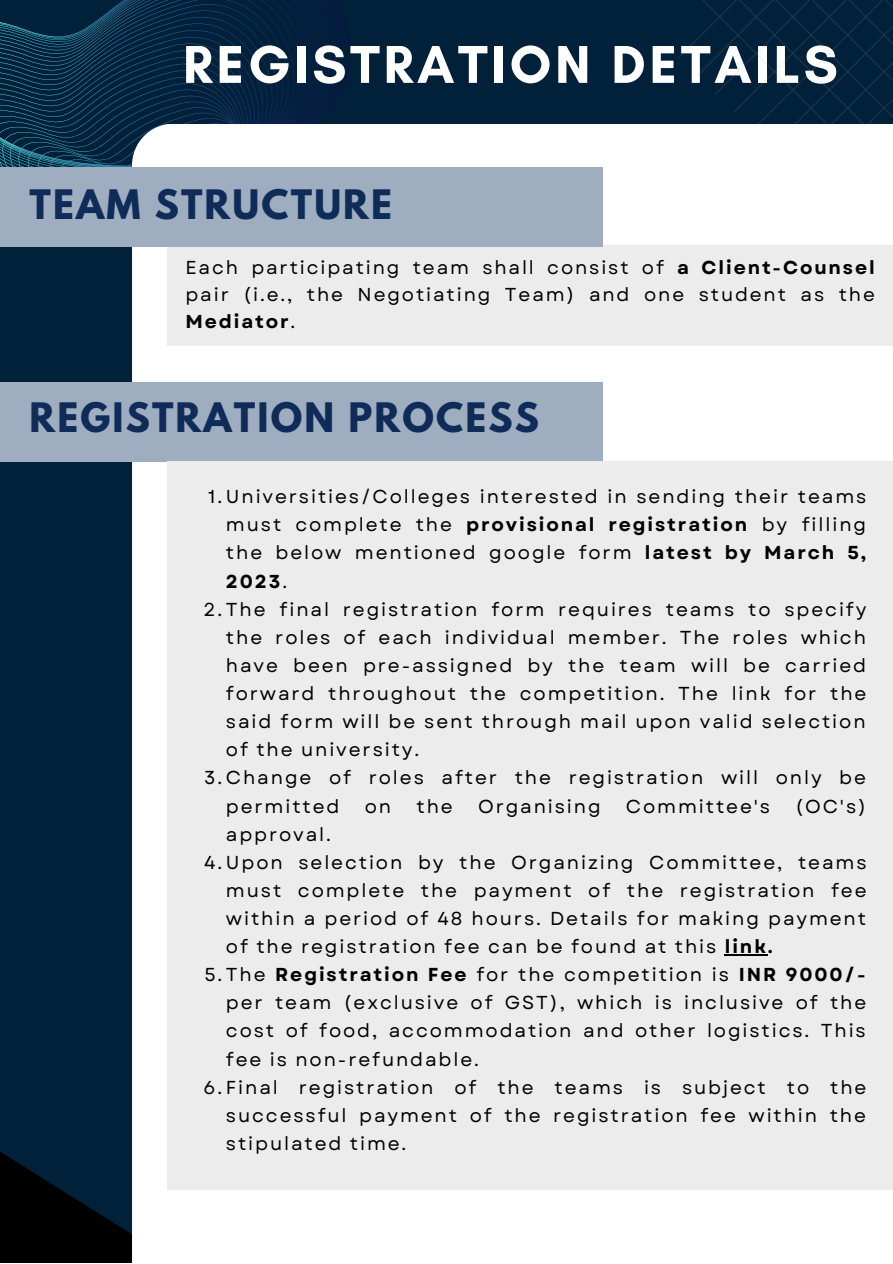
<style>
.page{position:relative;width:893px;height:1264px;background:#fff}
.page>*{position:absolute;margin:0;border:0;box-sizing:border-box;transform-origin:0 0}
.t1{font:700 54.15px "Glacial Indifference";letter-spacing:.065em;color:#fff}
.t2{font:700 36px "League Spartan";letter-spacing:.06em;color:#0f2b57}
.t3{font:18.75px/27px "Garet";letter-spacing:.1em;color:#000;text-align:justify}
.t4{font:700 18.75px "Garet";color:#000}
.s1{font-weight:700}
.s2{font-weight:400}
</style>
<div class="page">
<div style="left:0;top:0;width:892px;height:1262px;background:#012039"></div>
<svg style="left:0;top:0;width:350px;height:247px"></svg>
<svg style="left:0;top:1152px;width:132px;height:110px"></svg>
<svg style="left:678px;top:0;width:214px;height:124px"></svg>
<div style="left:132px;top:124px;width:760px;height:1138px;background:#fff"></div>
<div style="left:167px;top:245px;width:725px;height:100px;background:#ececec"></div>
<div style="left:0;top:167px;width:602px;height:79px;background:#9eadbf"></div>
<div style="left:0;top:382px;width:602px;height:79px;background:#9eadbf"></div>
<div style="left:167px;top:461px;width:725px;height:728px;background:#ececec"></div>
<hr style="left:724px;top:954px;width:44px;height:1px;background:#000">
<h1 class="t1" style="left:183px;top:31px;width:656px">REGISTRATION DETAILS</h1>
<h2 class="t2" style="left:29px;top:186px;width:364px">TEAM STRUCTURE</h2>
<p class="t3" style="left:185px;top:254px;width:691px">Each participating team shall consist of <span class="s1">a Client-Counsel </span>pair (i.e., the Negotiating Team) and one student as the <span class="s1">Mediator</span>.</p>
<h2 class="t2" style="left:29px;top:399px;width:511px">REGISTRATION PROCESS</h2>
<p class="t3" style="left:208px;top:483px;width:659px">1.Universities/Colleges interested in sending their teams</p>
<p class="t3" style="left:226px;top:511px;width:641px">must complete the <span class="s1">provisional registration</span> by filling</p>
<p class="t3" style="left:226px;top:539px;width:641px">the below mentioned google form <span class="s1">latest by March 5,</span></p>
<p class="t4" style="left:226px;top:567px;width:63px">2023<span class="s2">.</span></p>
<p class="t3" style="left:203px;top:595px;width:664px">2.The final registration form requires teams to specify</p>
<p class="t3" style="left:226px;top:624px;width:641px">the roles of each individual member. The roles which</p>
<p class="t3" style="left:226px;top:652px;width:641px">have been pre-assigned by the team will be carried</p>
<p class="t3" style="left:226px;top:680px;width:642px">forward throughout the competition. The link for the</p>
<p class="t3" style="left:226px;top:708px;width:641px">said form will be sent through mail upon valid selection</p>
<p class="t3" style="left:226px;top:736px;width:195px">of the university.</p>
<p class="t3" style="left:204px;top:764px;width:663px">3.Change of roles after the registration will only be</p>
<p class="t3" style="left:226px;top:792px;width:115px">permitted</p>
<p class="t3" style="left:365px;top:792px;width:28px">on</p>
<p class="t3" style="left:416px;top:792px;width:38px">the</p>
<p class="t3" style="left:478px;top:792px;width:124px">Organising</p>
<p class="t3" style="left:626px;top:792px;width:146px">Committee's</p>
<p class="t3" style="left:795px;top:792px;width:72px">(OC's)</p>
<p class="t3" style="left:226px;top:820px;width:107px">approval.</p>
<p class="t3" style="left:204px;top:848px;width:664px">4.Upon selection by the Organizing Committee, teams</p>
<p class="t3" style="left:226px;top:876px;width:642px">must complete the payment of the registration fee</p>
<p class="t3" style="left:226px;top:905px;width:641px">within a period of 48 hours. Details for making payment</p>
<p class="t3" style="left:226px;top:933px;width:548px">of the registration fee can be found at this <span class="s1">link.</span></p>
<p class="t3" style="left:204px;top:961px;width:662px">5.The <span class="s1">Registration Fee</span> for the competition is <span class="s1">INR 9000/-</span></p>
<p class="t3" style="left:226px;top:989px;width:642px">per team (exclusive of GST), which is inclusive of the</p>
<p class="t3" style="left:226px;top:1017px;width:641px">cost of food, accommodation and other logistics. This</p>
<p class="t3" style="left:226px;top:1045px;width:254px">fee is non-refundable.</p>
<p class="t3" style="left:204px;top:1073px;width:664px">6.Final registration of the teams is subject to the</p>
<p class="t3" style="left:226px;top:1101px;width:641px">successful payment of the registration fee within the</p>
<p class="t3" style="left:226px;top:1129px;width:182px">stipulated time.</p>
</div>
